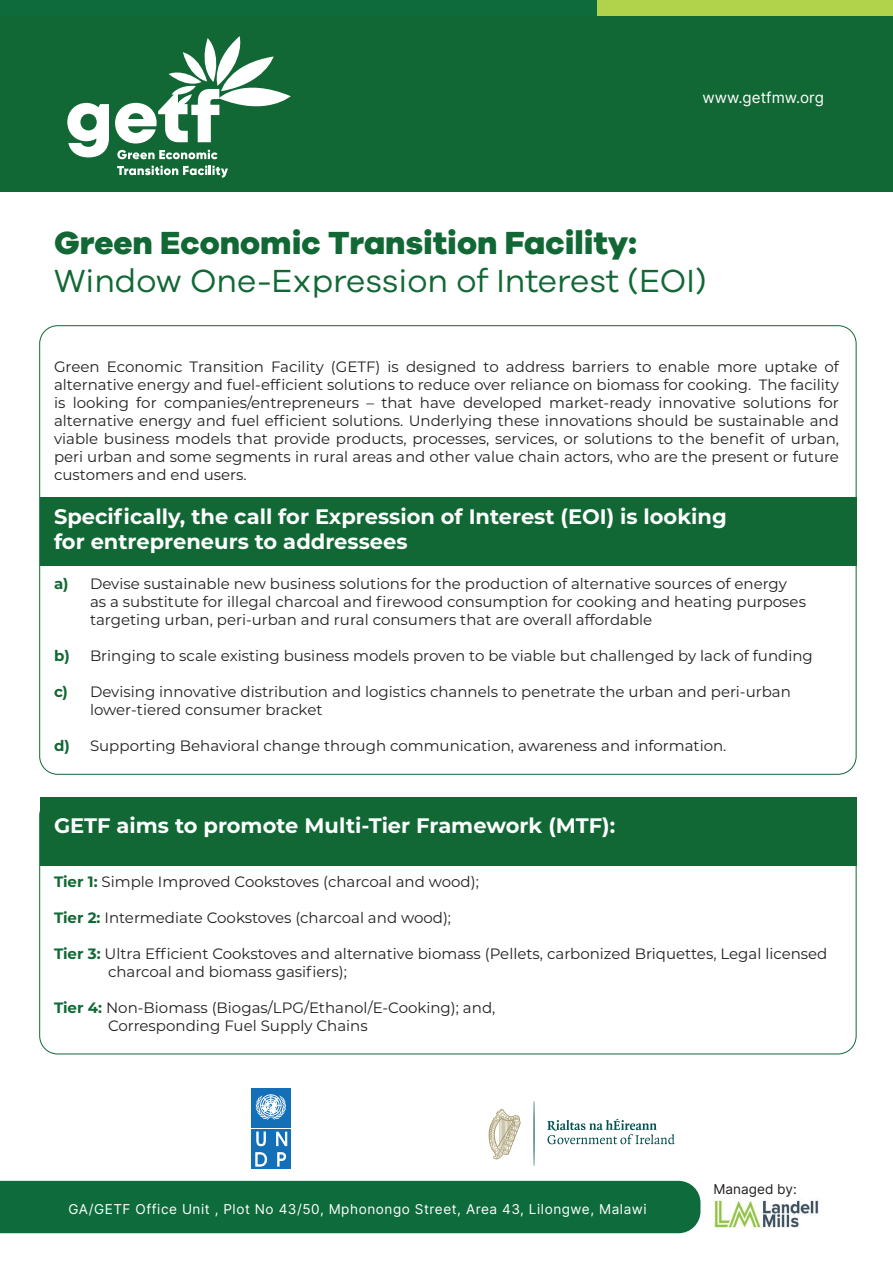
<style>
.page{position:relative;width:893px;height:1263px;background:#fff}
.page>*{position:absolute;margin:0;border:0;box-sizing:border-box;transform-origin:0 0}
.Heading_1{font:33px/38px "Galano Grotesque";color:#116834}
.t1{font:700 21px "Montserrat";color:#fff}
.t2{font:15.15px "Inter";color:#fff}
.t3{font:15px/18px "Montserrat";color:#231f20}
.t4{font:13.65px "Inter";letter-spacing:.04em;color:#fff}
.t5{font:13.65px "Inter";color:#231f20}
.s1{font-weight:800}
.s2{font-weight:700;color:#116834}
</style>
<div class="page">
<div style="left:40px;top:497px;width:816px;height:69px;background:#116834"></div>
<div style="left:40px;top:797px;width:816px;height:69px;background:#116834"></div>
<div style="left:0;top:13px;width:893px;height:178px;background:#116834"></div>
<svg style="left:67px;top:103px;width:42px;height:54px"></svg>
<svg style="left:115px;top:36px;width:176px;height:107px"></svg>
<svg style="left:117px;top:150px;width:101px;height:9px"></svg>
<svg style="left:117px;top:166px;width:111px;height:12px"></svg>
<div style="left:0;top:0;width:597px;height:16px;background:#0e6b3b"></div>
<div style="left:597px;top:0;width:296px;height:16px;background:#b1d34c"></div>
<img style="left:712px;top:1200px;width:107px;height:28px">
<div style="left:0;top:1181px;width:700px;height:52px;background:#0e6b3b"></div>
<div style="left:251px;top:1088px;width:40px;height:40px;background:#136fb8"></div>
<svg style="left:256px;top:1094px;width:30px;height:26px"></svg>
<svg style="left:251px;top:1129px;width:19px;height:19px"></svg>
<svg style="left:251px;top:1150px;width:19px;height:19px"></svg>
<svg style="left:271px;top:1129px;width:20px;height:19px"></svg>
<div style="left:271px;top:1150px;width:20px;height:19px;background:#136fb8"></div>
<svg style="left:277px;top:1132px;width:10px;height:14px"></svg>
<svg style="left:256px;top:1152px;width:11px;height:14px"></svg>
<svg style="left:278px;top:1152px;width:8px;height:14px"></svg>
<svg style="left:257px;top:1132px;width:8px;height:14px"></svg>
<svg style="left:547px;top:1119px;width:127px;height:25px"></svg>
<svg style="left:533px;top:1101px;width:2px;height:65px"></svg>
<svg style="left:488px;top:1109px;width:33px;height:50px"></svg>
<p class="t2" style="left:703px;top:86px;width:123px">www.getfmw.org</p>
<p class="Heading_1" style="left:54px;top:223px;width:654px"><span class="s1">Green Economic Transition Facility:<br></span>Window One-Expression of Interest (EOI)</p>
<p class="t3" style="left:54px;top:358px;width:786px;text-align:justify">Green Economic Transition Facility (GETF) is designed to address barriers to enable more uptake of alternative energy and fuel-efficient solutions to reduce over reliance on biomass for cooking. The facility is looking for companies/entrepreneurs – that have developed market-ready innovative solutions for alternative energy and fuel efficient solutions. Underlying these innovations should be sustainable and viable business models that provide products, processes, services, or solutions to the benefit of urban, peri urban and some segments in rural areas and other value chain actors, who are the present or future customers and end users.</p>
<p class="t1" style="left:54px;top:501px;width:674px">Specifically, the call for Expression of Interest (EOI) is looking</p>
<p class="t1" style="left:54px;top:526px;width:355px">for entrepreneurs to addressees</p>
<p class="t3" style="left:90px;top:574px;width:717px;text-indent:-36px"><span class="s2">a)</span> Devise sustainable new business solutions for the production of alternative sources of energy as a substitute for illegal charcoal and firewood consumption for cooking and heating purposes targeting urban, peri-urban and rural consumers that are overall affordable</p>
<p class="t3" style="left:54px;top:646px;width:760px"><span class="s2">b)</span> Bringing to scale existing business models proven to be viable but challenged by lack of funding</p>
<p class="t3" style="left:90px;top:682px;width:702px;text-indent:-36px"><span class="s2">c)</span> Devising innovative distribution and logistics channels to penetrate the urban and peri-urban lower-tiered consumer bracket</p>
<p class="t3" style="left:54px;top:736px;width:674px"><span class="s2">d)</span> Supporting Behavioral change through communication, awareness and information.</p>
<p class="t1" style="left:54px;top:811px;width:563px">GETF aims to promote Multi-Tier Framework (MTF):</p>
<p class="t3" style="left:54px;top:872px;width:426px"><span class="s2">Tier 1:</span> Simple Improved Cookstoves (charcoal and wood);</p>
<p class="t3" style="left:54px;top:908px;width:399px"><span class="s2">Tier 2:</span> Intermediate Cookstoves (charcoal and wood);</p>
<p class="t3" style="left:108px;top:944px;width:721px;text-indent:-54px"><span class="s2">Tier 3:</span> Ultra Efficient Cookstoves and alternative biomass (Pellets, carbonized Briquettes, Legal licensed charcoal and biomass gasifiers);</p>
<p class="t3" style="left:54px;top:998px;width:443px"><span class="s2">Tier 4:</span> Non-Biomass (Biogas/LPG/Ethanol/E-Cooking); and,</p>
<p class="t3" style="left:108px;top:1016px;width:261px">Corresponding Fuel Supply Chains</p>
<p class="t4" style="left:69px;top:1199px;width:580px">GA/GETF Office Unit , Plot No 43/50, Mphonongo Street, Area 43, Lilongwe, Malawi</p>
<p class="t5" style="left:713px;top:1179px;width:85px">Managed by:</p>
</div>
